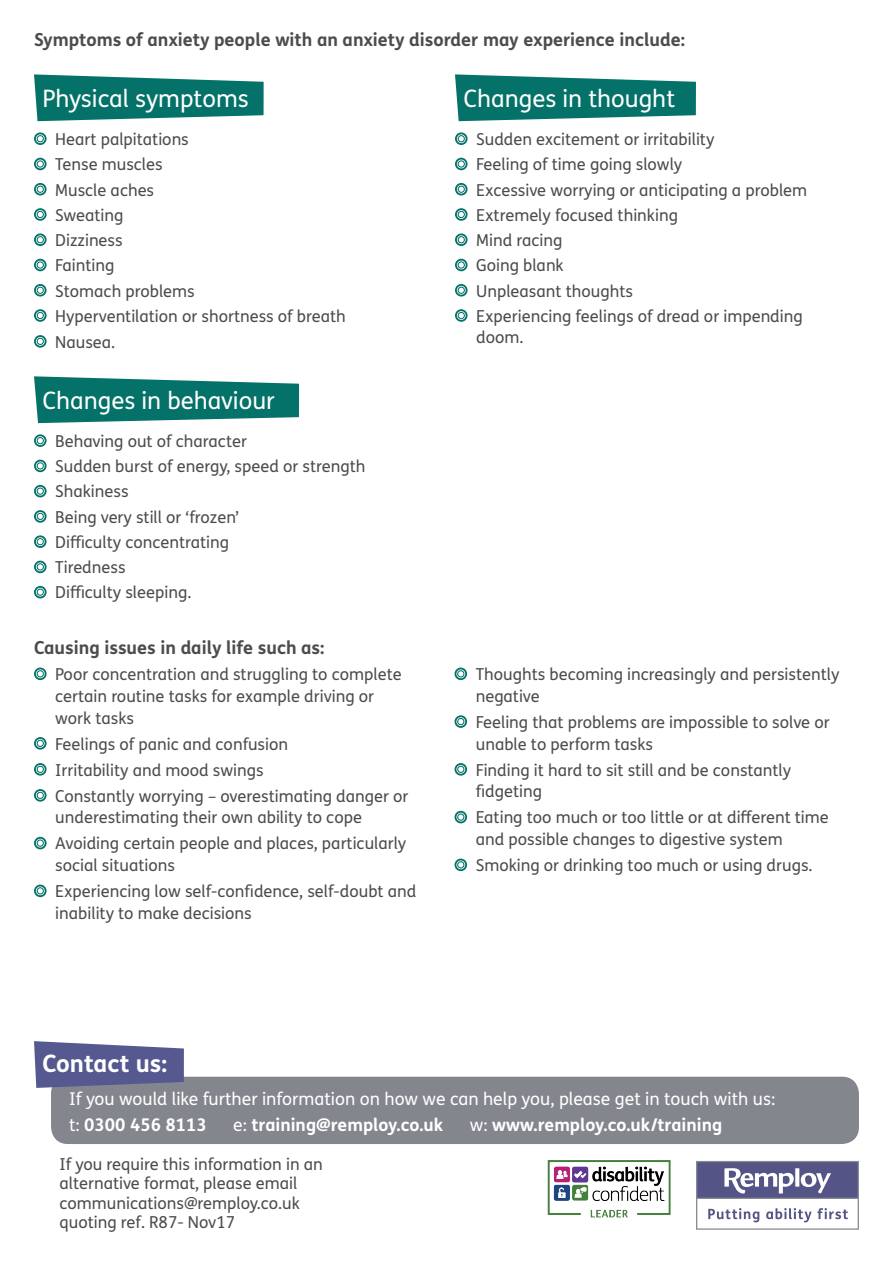
<style>
.page{position:relative;width:893px;height:1263px;background:#fff}
.page>*{position:absolute;margin:0;border:0;box-sizing:border-box;transform-origin:0 0}
.t1{font:24px "FS Me Pro";color:#fff}
.t2{font:700 24px "FS Me Pro";color:#fff}
.t3{font:700 18px "FS Me Pro";color:#4b4c4d}
.t4{font:17.55px/26.2px "FS Me Pro";color:#fff}
.t5{font:700 17.55px "FS Me Pro";color:#fff}
.t6{font:16.5px/25.2px "FS Me Pro";color:#4b4c4d}
.s1{font-weight:700}
.s2{font-weight:400}
</style>
<div class="page">
<svg style="left:34px;top:132px;width:13px;height:13px"></svg>
<svg style="left:34px;top:158px;width:13px;height:12px"></svg>
<svg style="left:34px;top:183px;width:13px;height:12px"></svg>
<svg style="left:34px;top:208px;width:13px;height:13px"></svg>
<svg style="left:34px;top:233px;width:13px;height:13px"></svg>
<svg style="left:34px;top:259px;width:13px;height:12px"></svg>
<svg style="left:34px;top:284px;width:13px;height:12px"></svg>
<svg style="left:34px;top:309px;width:13px;height:13px"></svg>
<svg style="left:34px;top:335px;width:13px;height:13px"></svg>
<svg style="left:34px;top:434px;width:13px;height:13px"></svg>
<svg style="left:34px;top:460px;width:13px;height:12px"></svg>
<svg style="left:34px;top:485px;width:13px;height:12px"></svg>
<svg style="left:34px;top:510px;width:13px;height:13px"></svg>
<svg style="left:34px;top:535px;width:13px;height:13px"></svg>
<svg style="left:34px;top:561px;width:13px;height:12px"></svg>
<svg style="left:34px;top:586px;width:13px;height:12px"></svg>
<svg style="left:455px;top:132px;width:13px;height:13px"></svg>
<svg style="left:455px;top:158px;width:13px;height:12px"></svg>
<svg style="left:455px;top:183px;width:13px;height:12px"></svg>
<svg style="left:455px;top:208px;width:13px;height:13px"></svg>
<svg style="left:455px;top:233px;width:13px;height:13px"></svg>
<svg style="left:455px;top:259px;width:13px;height:12px"></svg>
<svg style="left:455px;top:284px;width:13px;height:12px"></svg>
<svg style="left:455px;top:309px;width:13px;height:13px"></svg>
<svg style="left:34px;top:74px;width:230px;height:47px;background:#2b8780"></svg>
<svg style="left:34px;top:376px;width:265px;height:47px;background:#2b877f"></svg>
<svg style="left:455px;top:74px;width:241px;height:47px;background:#2b877f"></svg>
<svg style="left:34px;top:667px;width:13px;height:13px"></svg>
<svg style="left:34px;top:737px;width:13px;height:13px"></svg>
<svg style="left:34px;top:763px;width:13px;height:13px"></svg>
<svg style="left:34px;top:789px;width:13px;height:13px"></svg>
<svg style="left:34px;top:837px;width:13px;height:12px"></svg>
<svg style="left:34px;top:884px;width:13px;height:13px"></svg>
<svg style="left:455px;top:667px;width:12px;height:13px"></svg>
<svg style="left:455px;top:715px;width:12px;height:13px"></svg>
<svg style="left:455px;top:763px;width:12px;height:13px"></svg>
<svg style="left:455px;top:811px;width:12px;height:12px"></svg>
<svg style="left:455px;top:858px;width:12px;height:13px"></svg>
<div style="left:51px;top:1077px;width:808px;height:67px;background:#84868e;border-radius:17px"></div>
<svg style="left:34px;top:1041px;width:150px;height:47px;background:#686a99"></svg>
<img style="left:547px;top:1161px;width:124px;height:57px">
<svg style="left:696px;top:1161px;width:163px;height:69px"></svg>
<p class="t3" style="left:34px;top:26px;width:652px">Symptoms of anxiety people with an anxiety disorder may experience include:</p>
<h1 class="t1" style="left:43px;top:82px;width:208px">Physical symptoms</h1>
<p class="t6" style="left:55px;top:126px;width:292px">Heart palpitations<br>Tense muscles<br>Muscle aches<br>Sweating<br>Dizziness<br>Fainting<br>Stomach problems<br>Hyperventilation or shortness of breath<br>Nausea.</p>
<h1 class="t1" style="left:43px;top:384px;width:234px">Changes in behaviour</h1>
<p class="t6" style="left:55px;top:428px;width:312px">Behaving out of character<br>Sudden burst of energy, speed or strength<br>Shakiness<br>Being very still or ‘frozen’<br>Difficulty concentrating<br>Tiredness<br>Difficulty sleeping.</p>
<p class="t3" style="left:34px;top:634px;width:292px">Causing issues in daily life such as:</p>
<p class="t6" style="left:55px;top:663px;width:348px;line-height:21.8px">Poor concentration and struggling to complete certain routine tasks for example driving or work tasks</p>
<p class="t6" style="left:55px;top:730px;width:355px;line-height:26px">Feelings of panic and confusion<br>Irritability and mood swings<br>Constantly worrying – overestimating danger or</p>
<p class="t6" style="left:55px;top:804px;width:353px;line-height:26px">underestimating their own ability to cope<br>Avoiding certain people and places, particularly</p>
<p class="t6" style="left:55px;top:852px;width:363px;line-height:26px">social situations<br>Experiencing low self-confidence, self-doubt and</p>
<p class="t6" style="left:55px;top:900px;width:198px">inability to make decisions</p>
<h1 class="t1" style="left:463px;top:82px;width:213px">Changes in thought</h1>
<p class="t6" style="left:476px;top:126px;width:332px">Sudden excitement or irritability<br>Feeling of time going slowly<br>Excessive worrying or anticipating a problem<br>Extremely focused thinking<br>Mind racing<br>Going blank<br>Unpleasant thoughts<br>Experiencing feelings of dread or impending</p>
<p class="t6" style="left:476px;top:325px;width:49px">doom.</p>
<p class="t6" style="left:476px;top:663px;width:365px;line-height:21.8px">Thoughts becoming increasingly and persistently negative</p>
<p class="t6" style="left:476px;top:711px;width:355px;line-height:21.8px">Feeling that problems are impossible to solve or unable to perform tasks</p>
<p class="t6" style="left:476px;top:759px;width:317px;line-height:21.8px">Finding it hard to sit still and be constantly fidgeting</p>
<p class="t6" style="left:476px;top:806px;width:355px;line-height:21.8px">Eating too much or too little or at different time and possible changes to digestive system</p>
<p class="t6" style="left:476px;top:852px;width:338px">Smoking or drinking too much or using drugs.</p>
<h1 class="t2" style="left:43px;top:1045px;width:126px">Contact us:</h1>
<p class="t4" style="left:69px;top:1085px;width:708px">If you would like further information on how we can help you, please get in touch with us: t: <span class="s1">0300 456 8113</span></p>
<p class="t5" style="left:233px;top:1111px;width:211px"><span class="s2">e:</span> training@remploy.co.uk</p>
<p class="t5" style="left:470px;top:1111px;width:254px"><span class="s2">w:</span> www.remploy.co.uk/training</p>
<p class="t6" style="left:60px;top:1154px;width:265px;line-height:19.5px">If you require this information in an alternative format, please email communications@remploy.co.uk quoting ref. R87- Nov17</p>
</div>
